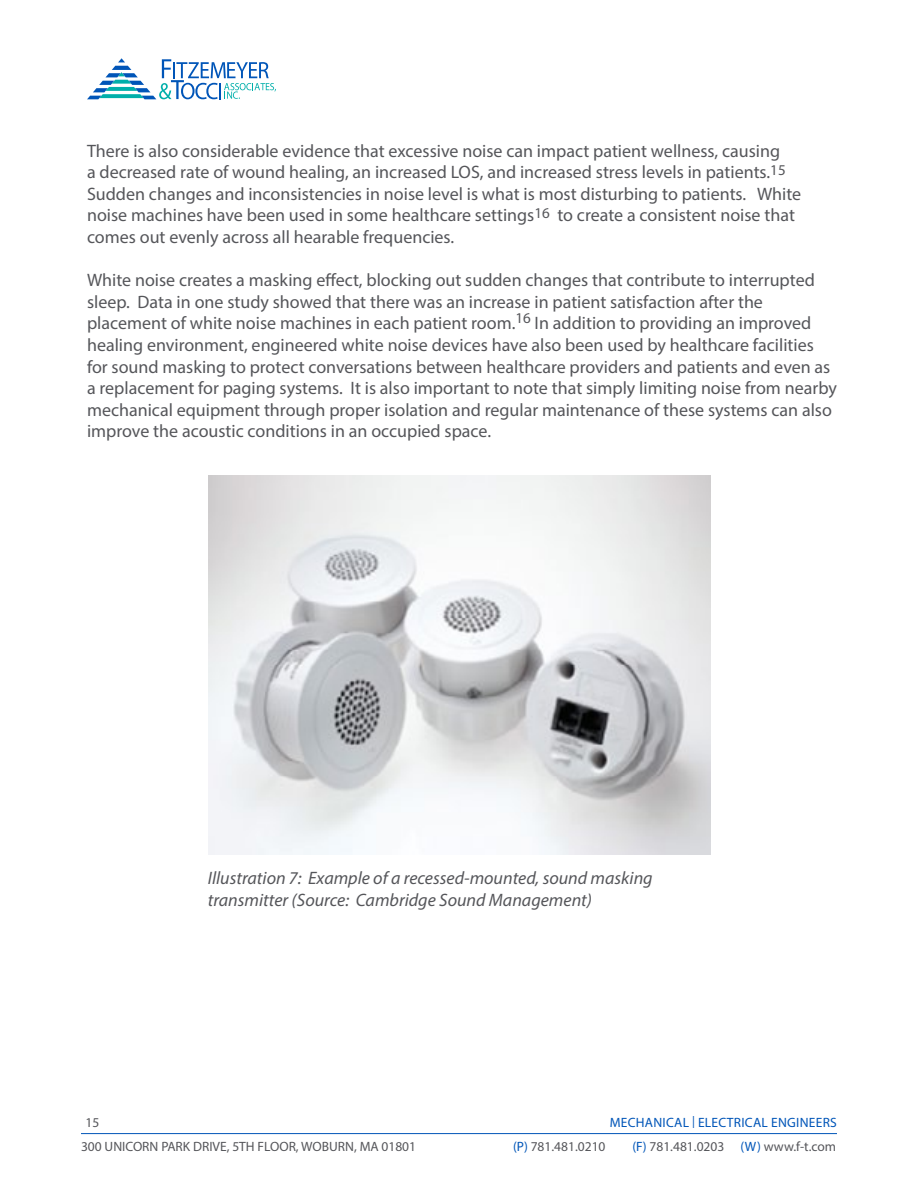
<style>
.page{position:relative;width:918px;height:1188px;background:#fff}
.page>*{position:absolute;margin:0;border:0;box-sizing:border-box;transform-origin:0 0}
.t1{font:18px/21.6px "Myriad Pro";color:#55565a}
.t2{font:italic 18px/21.6px "Myriad Pro";color:#55565a}
.t3{font:13.5px "Myriad Pro";color:#55565a}
.t4{font:13.5px "Myriad Pro";letter-spacing:.02em;color:#0055b8}
.s1{font-size:12px}
.s2{color:#0055b8}
</style>
<div class="page">
<hr style="left:81px;top:1133px;width:756px;height:1px;background:#0055b8">
<img style="left:208px;top:476px;width:502px;height:379px">
<svg style="left:87px;top:58px;width:189px;height:41px"></svg>
<p class="t1" style="left:87px;top:139px;width:716px">There is also considerable evidence that excessive noise can impact patient wellness, causing<br>a decreased rate of wound healing, an increased LOS, and increased stress levels in patients.<sup>15<br></sup>Sudden changes and inconsistencies in noise level is what is most disturbing to patients. White noise machines have been used in some healthcare settings<sup>16</sup> to create a consistent noise that comes out evenly across all hearable frequencies.</p>
<p class="t1" style="left:87px;top:269px;width:751px">White noise creates a masking effect, blocking out sudden changes that contribute to interrupted sleep. Data in one study showed that there was an increase in patient satisfaction after the placement of white noise machines in each patient room.<sup>16</sup> In addition to providing an improved healing environment, engineered white noise devices have also been used by healthcare facilities for sound masking to protect conversations between healthcare providers and patients and even as a replacement for paging systems. It is also important to note that simply limiting noise from nearby mechanical equipment through proper isolation and regular maintenance of these systems can also improve the acoustic conditions in an occupied space.</p>
<p class="t3" style="left:85px;top:1114px;width:15px">15</p>
<p class="t2" style="left:208px;top:867px;width:446px">Illustration 7: Example of a recessed-mounted, sound masking transmitter (Source: Cambridge Sound Management)</p>
<p class="t4" style="left:610px;top:1114px;width:229px">MECHANICAL <span class="s1">|</span> ELECTRICAL ENGINEERS</p>
<p class="t3" style="left:81px;top:1138px;width:337px">300 UNICORN PARK DRIVE, 5TH FLOOR, WOBURN, MA 01801</p>
<p class="t3" style="left:513px;top:1138px;width:94px"><span class="s2">(P)</span> 781.481.0210</p>
<p class="t3" style="left:632px;top:1138px;width:205px"><span class="s2">(F)</span> 781.481.0203 <span class="s2">(W)</span> www.f-t.com</p>
</div>
